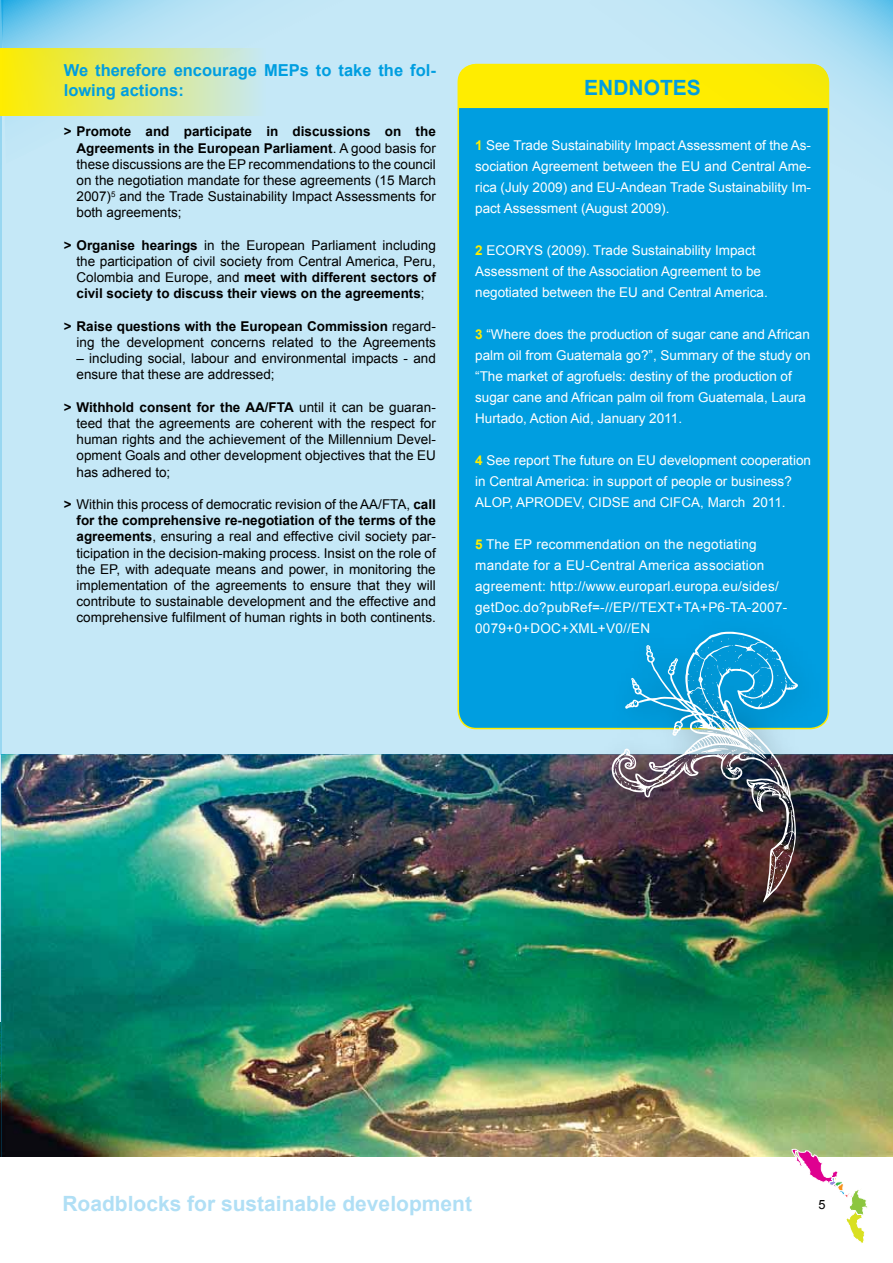
<style>
.page{position:relative;width:893px;height:1263px;background:#fff}
.page>*{position:absolute;margin:0;border:0;box-sizing:border-box;transform-origin:0 0}
.t1{font:700 21px "Arial";color:#b0dff5}
.t2{font:700 21px "Arial";color:#009ee0}
.t3{font:700 16.5px/19.8px "Arial";color:#009ee0}
.t4{font:13.5px/16.2px "Arial";color:#000;text-align:justify}
.t5{font:13.5px/21px "Arial";color:#fff}
.t6{font:13.5px/21px "Arial";letter-spacing:.02em;color:#fff}
.t7{font:12.75px "Arial";color:#000}
.s1{font-weight:700}
.s2{font-weight:700;color:#ffed00}
</style>
<div class="page">
<img style="left:2px;top:755px;width:891px;height:402px">
<hr style="left:0;top:0;width:2px;height:1157px;background:#009ee0">
<div style="left:0;top:0;width:893px;height:755px;background:#c5e8f7"></div>
<div style="left:458px;top:65px;width:370px;height:663px;background:#009ee0;border-radius:18px"></div>
<div style="left:458px;top:64px;width:105px;height:44px;background:#ffed00"></div>
<svg style="left:0;top:165px;width:2px;height:6px"></svg>
<svg style="left:0;top:0;width:256px;height:165px"></svg>
<svg style="left:563px;top:0;width:330px;height:205px"></svg>
<div style="left:591px;top:610px;width:238px;height:321px;background:#000;opacity:.35"></div>
<img style="left:611px;top:631px;width:187px;height:271px">
<svg style="left:792px;top:1149px;width:76px;height:94px"></svg>
<div style="left:0;top:49px;width:265px;height:67px;background:linear-gradient(to right,#fbeb00,#c5e8f4)"></div>
<img style="left:0;top:1022px;width:1px;height:135px">
<p class="t3" style="left:64px;top:61px;width:374px">We therefore encourage MEPs to take the fol&shy;lowing actions:</p>
<p class="t4" style="left:77px;top:124px;width:361px;text-indent:-13px"><span class="s1">&gt; Promote and participate in discussions on the Agreements in the European Parliament</span>. A good basis for these discussions are the EP recommendations to the council on the negotiation mandate for these agreements (15 March 2007)<sup>5</sup> and the Trade Sustainability Impact Assessments for both agreements;</p>
<p class="t4" style="left:77px;top:237px;width:361px;text-indent:-13px"><span class="s1">&gt; Organise hearings</span> in the European Parliament including the participation of civil society from Central America, Peru, Colombia and Europe, and <span class="s1">meet with different sectors of civil society to discuss their views on the agreements</span>;</p>
<p class="t4" style="left:64px;top:318px;width:374px;text-align:right"><span class="s1">&gt; Raise questions with the European Commission</span> regard&shy;ing the development concerns related to the Agreements</p>
<p class="t4" style="left:77px;top:350px;width:361px">– including social, labour and environmental impacts - and ensure that these are addressed;</p>
<p class="t4" style="left:77px;top:399px;width:361px;text-indent:-13px"><span class="s1">&gt; Withhold consent for the AA/FTA</span> until it can be guaran&shy;teed that the agreements are coherent with the respect for human rights and the achievement of the Millennium Devel&shy;opment Goals and other development objectives that the EU has adhered to;</p>
<p class="t4" style="left:77px;top:496px;width:361px;text-indent:-13px"><span class="s1">&gt;</span> Within this process of democratic revision of the AA/FTA, <span class="s1">call for the comprehensive re-negotiation of the terms of the agreements</span>, ensuring a real and effective civil society par&shy;ticipation in the decision-making process. Insist on the role of the EP, with adequate means and power, in monitoring the implementation of the agreements to ensure that they will contribute to sustainable development and the effective and comprehensive fulfilment of human rights in both continents.</p>
<h1 class="t2" style="left:584px;top:74px;width:118px">ENDNOTES</h1>
<p class="t5" style="left:475px;top:135px;width:337px;text-align:justify"><span class="s2">1</span> See Trade Sustainability Impact Assessment of the As&shy;sociation Agreement between the EU and Central Ame&shy;rica (July 2009) and EU-Andean Trade Sustainability Im&shy;pact Assessment (August 2009).</p>
<p class="t5" style="left:475px;top:240px;width:294px"><span class="s2">2</span> ECORYS (2009). Trade Sustainability Impact<br>Assessment of the Association Agreement to be negotiated between the EU and Central America.</p>
<p class="t5" style="left:475px;top:324px;width:337px"><span class="s2">3</span> “Where does the production of sugar cane and African palm oil from Guatemala go?”, Summary of the study on “The market of agrofuels: destiny of the production of sugar cane and African palm oil from Guatemala, Laura Hurtado, Action Aid, January 2011.</p>
<p class="t5" style="left:475px;top:450px;width:337px"><span class="s2">4</span> See report The future on EU development cooperation in Central America: in support of people or business?<br>ALOP, APRODEV, CIDSE and CIFCA, March 2011.</p>
<p class="t6" style="left:475px;top:534px;width:314px"><span class="s2">5</span> The EP recommendation on the negotiating mandate for a EU-Central America association agreement: http://www.europarl.europa.eu/sides/ getDoc.do?pubRef=-//EP//TEXT+TA+P6-TA-2007- 0079+0+DOC+XML+V0//EN</p>
<h1 class="t1" style="left:62px;top:1190px;width:411px">Roadblocks for sustainable development</h1>
<p class="t7" style="left:819px;top:1196px;width:9px">5</p>
</div>
